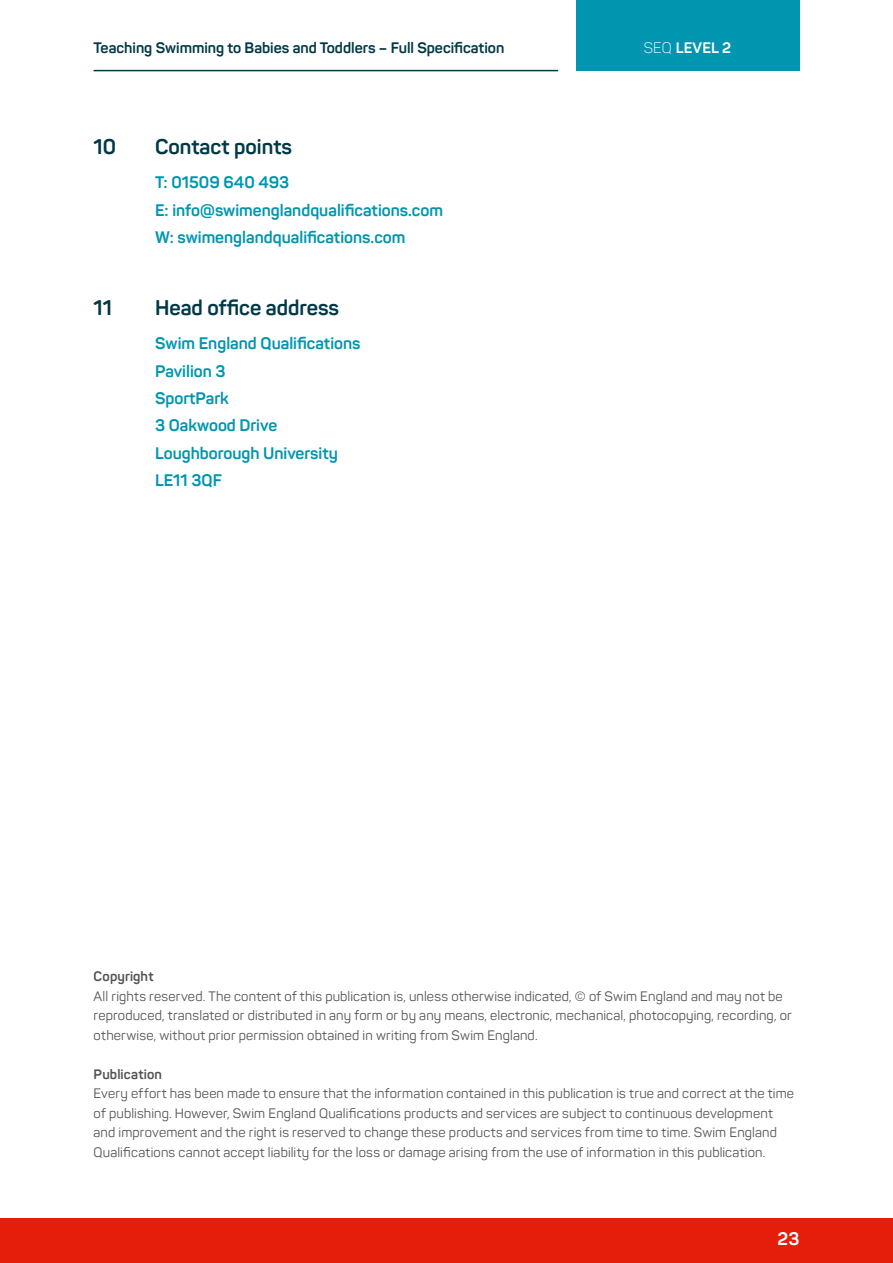
<style>
.page{position:relative;width:893px;height:1263px;background:#fff}
.page>*{position:absolute;margin:0;border:0;box-sizing:border-box;transform-origin:0 0}
.t1{font:700 21px "Panton";color:#003946}
.t2{font:700 18px "Panton";color:#fff}
.t3{font:700 16.5px/27.3px "Panton";color:#0096b0}
.t4{font:700 15px "Panton";color:#003946}
.t5{font:700 15px "Panton";letter-spacing:.01em;color:#fff}
.t6{font:13.5px/19.5px "Panton";letter-spacing:.01em;color:#545454}
.t7{font:700 13.5px "Panton";letter-spacing:.01em;color:#545454}
.s1{font-weight:300}
</style>
<div class="page">
<div style="left:576px;top:0;width:223px;height:71px;background:#0096b0"></div>
<hr style="left:94px;top:70px;width:464px;height:1px;background:#003946">
<div style="left:0;top:1218px;width:893px;height:45px;background:#e41e0a"></div>
<p class="t4" style="left:94px;top:39px;width:412px">Teaching Swimming to Babies and Toddlers – Full Specification</p>
<p class="t5" style="left:644px;top:39px;width:89px"><span class="s1">SEQ</span> LEVEL 2</p>
<h1 class="t1" style="left:94px;top:133px;width:24px">10</h1>
<h1 class="t1" style="left:155px;top:133px;width:138px">Contact points</h1>
<p class="t3" style="left:155px;top:169px;width:289px">T: 01509 640 493<br>E: info@swimenglandqualifications.com<br>W: swimenglandqualifications.com</p>
<h1 class="t1" style="left:94px;top:294px;width:20px">11</h1>
<h1 class="t1" style="left:155px;top:294px;width:186px">Head office address</h1>
<p class="t3" style="left:155px;top:330px;width:207px">Swim England Qualifications<br>Pavilion 3<br>SportPark<br>3 Oakwood Drive<br>Loughborough University<br>LE11 3QF</p>
<p class="t7" style="left:94px;top:968px;width:62px">Copyright</p>
<p class="t6" style="left:94px;top:986px;width:700px">All rights reserved. The content of this publication is, unless otherwise indicated, © of Swim England and may not be reproduced, translated or distributed in any form or by any means, electronic, mechanical, photocopying, recording, or otherwise, without prior permission obtained in writing from Swim England.</p>
<p class="t7" style="left:94px;top:1065px;width:70px">Publication</p>
<p class="t6" style="left:94px;top:1083px;width:702px">Every effort has been made to ensure that the information contained in this publication is true and correct at the time of publishing. However, Swim England Qualifications products and services are subject to continuous development and improvement and the right is reserved to change these products and services from time to time. Swim England Qualifications cannot accept liability for the loss or damage arising from the use of information in this publication.</p>
<h2 class="t2" style="left:778px;top:1227px;width:23px">23</h2>
</div>
